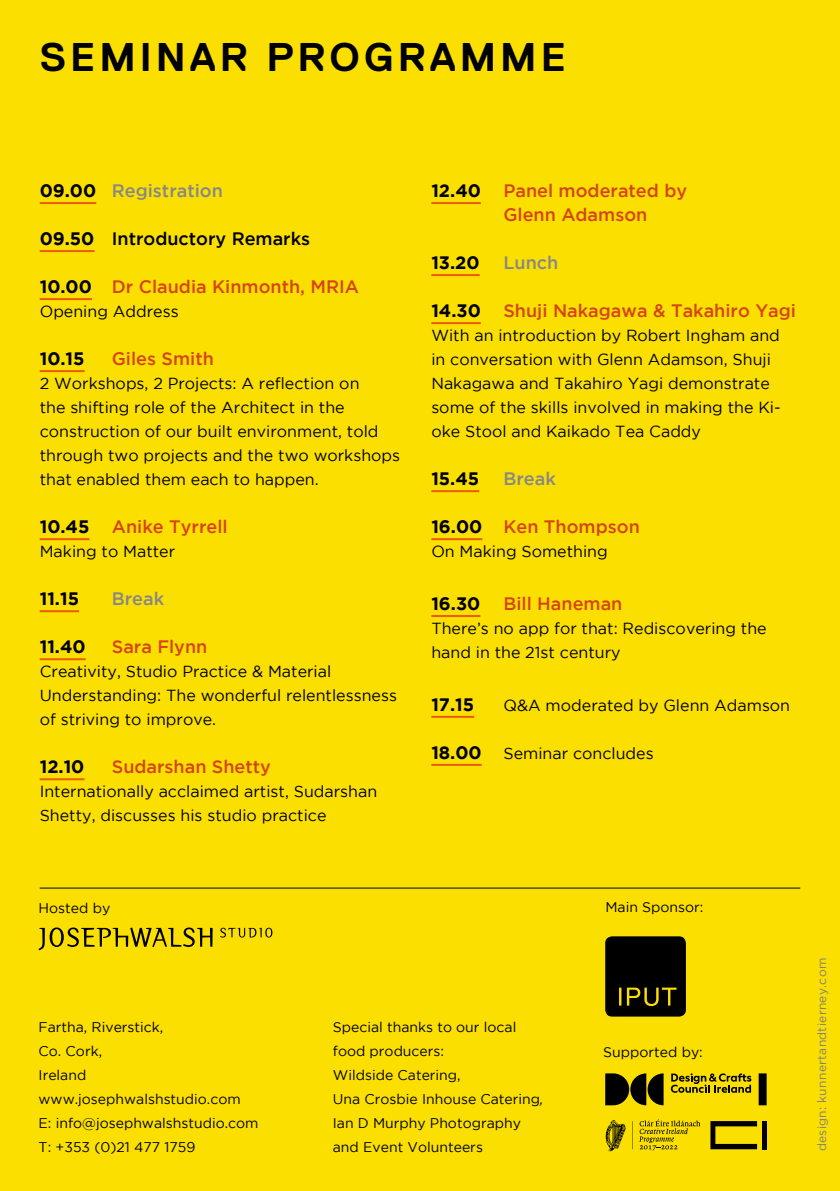
<style>
.page{position:relative;width:840px;height:1191px;background:#fff}
.page>*{position:absolute;margin:0;border:0;box-sizing:border-box;transform-origin:0 0}
.t1{font:700 40px "Replica";letter-spacing:.1em;color:#000}
.t2{font:500 18px/24px "Gotham";color:#d54417}
.t3{font:700 18px "Gotham";color:#000}
.t4{font:500 18px "Gotham";color:#878787}
.t5{font:500 18px "Gotham";color:#000}
.t6{font:16px/24px "Gotham";color:#000}
.t7{font:14px/24px "Gotham";color:#000}
.t8{font:12px "Gotham";letter-spacing:.025em;color:#7e7e7d}
.s1{font-weight:700;color:#000}
.s2{font-weight:700}
.s3{font-weight:700;font-size:18px}
.s4{font-style:italic}
</style>
<div class="page">
<div style="left:0;top:0;width:839px;height:1191px;background:#fbdf00"></div>
<svg style="left:710px;top:1121px;width:46px;height:28px"></svg>
<div style="left:761px;top:1121px;width:5px;height:28px;background:#000"></div>
<svg style="left:639px;top:1119px;width:61px;height:31px"></svg>
<svg style="left:605px;top:1120px;width:20px;height:31px"></svg>
<svg style="left:605px;top:936px;width:80px;height:80px;background:#0e0d00"></svg>
<svg style="left:670px;top:1073px;width:81px;height:19px"></svg>
<svg style="left:605px;top:1073px;width:58px;height:32px"></svg>
<svg style="left:758px;top:1073px;width:8px;height:32px"></svg>
<hr style="left:40px;top:202px;width:56px;height:2px;background:#ea5b0b">
<hr style="left:40px;top:250px;width:54px;height:2px;background:#ea5b0b">
<hr style="left:40px;top:298px;width:52px;height:2px;background:#ea5b0b">
<hr style="left:40px;top:370px;width:45px;height:2px;background:#ea5b0b">
<hr style="left:40px;top:538px;width:49px;height:2px;background:#ea5b0b">
<hr style="left:40px;top:610px;width:39px;height:2px;background:#ea5b0b">
<hr style="left:40px;top:658px;width:46px;height:2px;background:#ea5b0b">
<hr style="left:40px;top:778px;width:44px;height:2px;background:#ea5b0b">
<hr style="left:431px;top:202px;width:49px;height:2px;background:#ea5b0b">
<hr style="left:431px;top:274px;width:48px;height:2px;background:#ea5b0b">
<hr style="left:431px;top:322px;width:49px;height:2px;background:#ea5b0b">
<hr style="left:431px;top:490px;width:48px;height:2px;background:#ea5b0b">
<hr style="left:431px;top:538px;width:51px;height:2px;background:#ea5b0b">
<hr style="left:431px;top:615px;width:49px;height:2px;background:#ea5b0b">
<hr style="left:431px;top:716px;width:43px;height:2px;background:#ea5b0b">
<hr style="left:431px;top:764px;width:50px;height:2px;background:#ea5b0b">
<svg style="left:220px;top:927px;width:52px;height:10px"></svg>
<svg style="left:39px;top:927px;width:173px;height:23px"></svg>
<hr style="left:40px;top:887px;width:759px;height:1px;background:#000">
<h1 class="t1" style="left:40px;top:35px;width:527px">SEMINAR PROGRAMME</h1>
<p class="t4" style="left:40px;top:180px;width:184px"><span class="s1">09.00</span> Registration</p>
<p class="t5" style="left:40px;top:228px;width:272px"><span class="s2">09.50</span> Introductory Remarks</p>
<p class="t2" style="left:40px;top:274px;width:321px"><span class="s1">10.00</span> Dr Claudia Kinmonth, MRIA</p>
<p class="t6" style="left:40px;top:299px;width:140px">Opening Address</p>
<p class="t3" style="left:40px;top:348px;width:46px">10.15</p>
<p class="t2" style="left:112px;top:346px;width:103px">Giles Smith</p>
<p class="t6" style="left:40px;top:371px;width:362px">2 Workshops, 2 Projects: A reflection on<br>the shifting role of the Architect in the construction of our built environment, told through two projects and the two workshops that enabled them each to happen.</p>
<p class="t2" style="left:40px;top:514px;width:189px"><span class="s1">10.45</span> Anike Tyrrell</p>
<p class="t6" style="left:40px;top:539px;width:137px">Making to Matter</p>
<p class="t3" style="left:40px;top:588px;width:41px">11.15</p>
<p class="t4" style="left:112px;top:588px;width:54px">Break</p>
<p class="t3" style="left:40px;top:636px;width:47px">11.40</p>
<p class="t2" style="left:112px;top:634px;width:97px">Sara Flynn</p>
<p class="t6" style="left:40px;top:659px;width:358px">Creativity, Studio Practice &amp; Material<br>Understanding: The wonderful relentlessness of striving to improve.</p>
<p class="t3" style="left:40px;top:756px;width:46px">12.10</p>
<p class="t2" style="left:112px;top:754px;width:161px">Sudarshan Shetty</p>
<p class="t6" style="left:40px;top:779px;width:339px">Internationally acclaimed artist, Sudarshan<br>Shetty, discusses his studio practice</p>
<p class="t3" style="left:431px;top:180px;width:51px">12.40</p>
<p class="t2" style="left:503px;top:178px;width:185px">Panel moderated by<br>Glenn Adamson</p>
<p class="t3" style="left:431px;top:252px;width:50px">13.20</p>
<p class="t4" style="left:503px;top:252px;width:56px">Lunch</p>
<p class="t3" style="left:431px;top:300px;width:51px">14.30</p>
<p class="t2" style="left:503px;top:298px;width:294px">Shuji Nakagawa &amp; Takahiro Yagi</p>
<p class="t6" style="left:431px;top:323px;width:350px">With an introduction by Robert Ingham and in conversation with Glenn Adamson, Shuji Nakagawa and Takahiro Yagi demonstrate some of the skills involved in making the Ki&shy;oke Stool and Kaikado Tea Caddy</p>
<p class="t3" style="left:431px;top:468px;width:49px">15.45</p>
<p class="t4" style="left:503px;top:468px;width:54px">Break</p>
<p class="t2" style="left:431px;top:514px;width:210px"><span class="s1">16.00</span> Ken Thompson</p>
<p class="t6" style="left:431px;top:539px;width:178px">On Making Something</p>
<p class="t3" style="left:431px;top:593px;width:50px">16.30</p>
<p class="t2" style="left:503px;top:591px;width:120px">Bill Haneman</p>
<p class="t6" style="left:431px;top:616px;width:336px">There’s no app for that: Rediscovering the hand in the 21st century</p>
<p class="t3" style="left:431px;top:694px;width:44px">17.15</p>
<p class="t6" style="left:503px;top:693px;width:288px">Q&amp;A moderated by Glenn Adamson</p>
<p class="t6" style="left:431px;top:741px;width:224px"><span class="s3">18.00</span> Seminar concludes</p>
<p class="t7" style="left:39px;top:895px;width:73px">Hosted by</p>
<p class="t7" style="left:39px;top:1014px;width:221px">Fartha, Riverstick,<br>Co. Cork,<br>Ireland www.josephwalshstudio.com<br>E: info@josephwalshstudio.com<br>T: +353 (0)21 477 1759</p>
<p class="t7" style="left:333px;top:1014px;width:212px">Special thanks to our local food producers:<br>Wildside Catering,<br>Una Crosbie Inhouse Catering<span class="s4">,<br></span>Ian D Murphy Photography and Event Volunteers</p>
<p class="t7" style="left:605px;top:895px;width:99px">Main Sponsor:</p>
<p class="t7" style="left:603px;top:1039px;width:101px">Supported by:</p>
<p class="t8" style="left:814px;top:1151px;width:195px;rotate:-90deg">design: kunnertandtierney.com</p>
</div>
